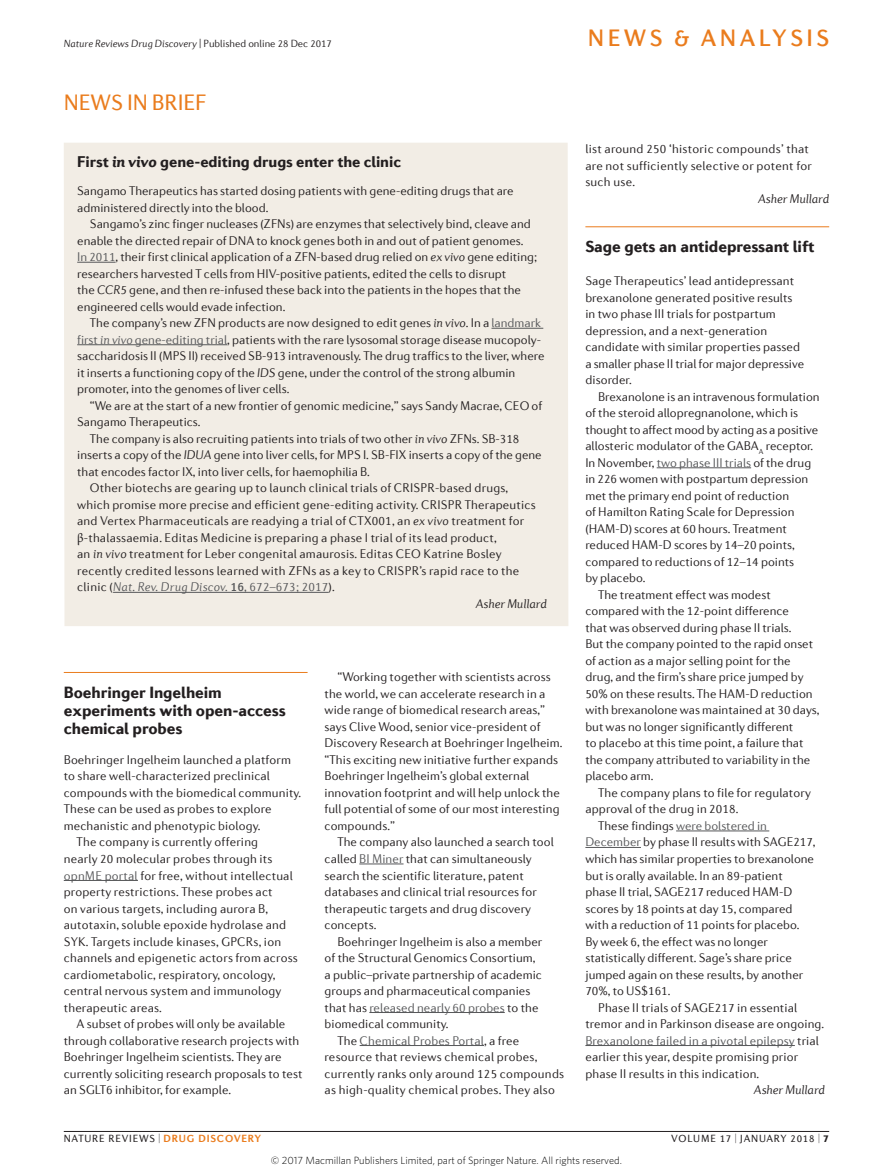
<style>
.page{position:relative;width:893px;height:1174px;background:#fff}
.page>*{position:absolute;margin:0;border:0;box-sizing:border-box;transform-origin:0 0}
.t1{font:500 24px "Diverda Sans Com";letter-spacing:.14em;color:#ea7c1d}
.Strapline_CAPS{font:22.5px "Diverda Sans Com";letter-spacing:-.005em;color:#ea7c1d}
.NIB_title{font:900 16.5px/18px "Diverda Sans Com";letter-spacing:-.005em;color:#231f20}
.NIB_box_title{font:900 15.75px "Diverda Sans Com";letter-spacing:-.005em;color:#231f20}
.NIB_text{font:300 12.75px/16.5px "Diverda Sans Com";color:#231f20}
.NIB_first{font:300 12.75px/16.5px "Diverda Sans Com";letter-spacing:.005em;color:#231f20}
.NIB_text-2{font:300 12.75px/16.5px "Diverda Sans Com";letter-spacing:.02em;color:#231f20}
.Author{font:italic 300 12.75px "Diverda Sans Com";letter-spacing:-.005em;color:#231f20}
.t2{font:300 10.5px "Whitney";color:#000}
.AOP_line{font:italic 300 10.5px "Diverda Sans Com";color:#231f20}
.Footer{font:10.5px "Diverda Sans Com";letter-spacing:.075em;color:#231f20}
.s1{font-style:normal}
.s2{font-style:italic}
.s3{color:#57585a}
.s4{font-style:italic;color:#57585a}
.s5{font-family:"Minion Pro";font-weight:400}
.s6{font-weight:500;color:#57585a}
.s7{font-weight:700;color:#ea7c1d}
.s8{font-weight:900}
</style>
<div class="page">
<hr style="left:64px;top:1131px;width:765px;height:1px;background:#231f20">
<div style="left:64px;top:143px;width:504px;height:483px;background:#f2ede5"></div>
<hr style="left:359px;top:863px;width:45px;height:1px;background:#57585a">
<hr style="left:369px;top:1012px;width:136px;height:1px;background:#57585a">
<hr style="left:360px;top:1045px;width:124px;height:1px;background:#57585a">
<hr style="left:64px;top:672px;width:244px;height:1px;background:#ea7c1d">
<hr style="left:64px;top:880px;width:74px;height:1px;background:#57585a">
<hr style="left:77px;top:262px;width:39px;height:1px;background:#57585a">
<hr style="left:491px;top:328px;width:52px;height:1px;background:#57585a">
<hr style="left:77px;top:344px;width:150px;height:1px;background:#57585a">
<hr style="left:113px;top:592px;width:216px;height:1px;background:#57585a">
<hr style="left:585px;top:226px;width:244px;height:1px;background:#ea7c1d">
<hr style="left:657px;top:467px;width:94px;height:1px;background:#57585a">
<hr style="left:676px;top:830px;width:93px;height:1px;background:#57585a">
<hr style="left:585px;top:847px;width:56px;height:1px;background:#57585a">
<hr style="left:585px;top:1045px;width:210px;height:1px;background:#57585a">
<p class="AOP_line" style="left:64px;top:37px;width:270px">Nature Reviews Drug Discovery <span class="s1">| Published online 28 Dec 2017</span></p>
<p class="Strapline_CAPS" style="left:64px;top:90px;width:144px">NEWS IN BRIEF</p>
<p class="NIB_box_title" style="left:77px;top:153px;width:325px">First <span class="s2">in vivo</span> gene-editing drugs enter the clinic</p>
<p class="NIB_first" style="left:77px;top:183px;width:438px">Sangamo Therapeutics has started dosing patients with gene-editing drugs that are administered directly into the blood.</p>
<p class="NIB_text" style="left:77px;top:216px;width:461px;text-indent:13px">Sangamo’s zinc finger nucleases (ZFNs) are enzymes that selectively bind, cleave and enable the directed repair of DNA to knock genes both in and out of patient genomes.<br><span class="s3">In 2011</span>, their first clinical application of a ZFN-based drug relied on <span class="s2">ex vivo</span> gene editing; researchers harvested T cells from HIV-positive patients, edited the cells to disrupt<br>the <span class="s2">CCR5</span> gene, and then re-infused these back into the patients in the hopes that the engineered cells would evade infection.</p>
<p class="NIB_text" style="left:77px;top:315px;width:469px;text-indent:13px">The company’s new ZFN products are now designed to edit genes <span class="s2">in vivo</span>. In a <span class="s3">landmark first</span> <span class="s4">in vivo</span> <span class="s3">gene-editing trial</span>, patients with the rare lysosomal storage disease mucopoly&shy;saccharidosis II (MPS II) received SB‑913 intravenously. The drug traffics to the liver, where it inserts a functioning copy of the <span class="s2">IDS</span> gene, under the control of the strong albumin promoter, into the genomes of liver cells.</p>
<p class="NIB_text" style="left:77px;top:397px;width:467px;text-indent:13px">“We are at the start of a new frontier of genomic medicine,” says Sandy Macrae, CEO of<br>Sangamo Therapeutics.</p>
<p class="NIB_text" style="left:77px;top:430px;width:466px;text-indent:13px">The company is also recruiting patients into trials of two other <span class="s2">in vivo</span> ZFNs. SB‑318 inserts a copy of the <span class="s2">IDUA</span> gene into liver cells, for MPS I. SB-FIX inserts a copy of the gene that encodes factor IX, into liver cells, for haemophilia B.</p>
<p class="NIB_text" style="left:77px;top:480px;width:460px;text-indent:13px">Other biotechs are gearing up to launch clinical trials of CRISPR-based drugs, which promise more precise and efficient gene-editing activity. CRISPR Therapeutics and Vertex Pharmaceuticals are readying a trial of CTX001, an <span class="s2">ex vivo</span> treatment for <span class="s5">β</span>-thalassaemia. Editas Medicine is preparing a phase I trial of its lead product,<br>an <span class="s2">in vivo</span> treatment for Leber congenital amaurosis. Editas CEO Katrine Bosley recently credited lessons learned with ZFNs as a key to CRISPR’s rapid race to the clinic (<span class="s4">Nat. Rev. Drug Discov.</span> <span class="s6">16</span><span class="s3">, 672–673; 2017</span>).</p>
<p class="Author" style="left:476px;top:596px;width:72px">Asher Mullard</p>
<p class="NIB_title" style="left:64px;top:683px;width:223px">Boehringer Ingelheim experiments with open-access chemical probes</p>
<p class="NIB_first" style="left:64px;top:751px;width:239px">Boehringer Ingelheim launched a platform to share well-characterized preclinical compounds with the biomedical community.<br>These can be used as probes to explore mechanistic and phenotypic biology.</p>
<p class="NIB_text" style="left:64px;top:834px;width:236px;text-indent:13px">The company is currently offering<br>nearly 20 molecular probes through its <span class="s3">opnME portal</span> for free, without intellectual property restrictions. These probes act<br>on various targets, including aurora B, autotaxin, soluble epoxide hydrolase and SYK. Targets include kinases, GPCRs, ion channels and epigenetic actors from across cardiometabolic, respiratory, oncology, central nervous system and immunology therapeutic areas.</p>
<p class="NIB_text" style="left:64px;top:1015px;width:240px;text-indent:13px">A subset of probes will only be available through collaborative research projects with Boehringer Ingelheim scientists. They are currently soliciting research proposals to test an SGLT6 inhibitor, for example.</p>
<p class="NIB_text" style="left:325px;top:669px;width:239px;text-indent:13px">“Working together with scientists across the world, we can accelerate research in a wide range of biomedical research areas,” says Clive Wood, senior vice-president of Discovery Research at Boehringer Ingelheim. “This exciting new initiative further expands Boehringer Ingelheim’s global external innovation footprint and will help unlock the full potential of some of our most interesting compounds.”</p>
<p class="NIB_text" style="left:325px;top:834px;width:231px;text-indent:13px">The company also launched a search tool called <span class="s3">BI Miner</span> that can simultaneously search the scientific literature, patent databases and clinical trial resources for therapeutic targets and drug discovery concepts.</p>
<p class="NIB_text" style="left:325px;top:933px;width:219px;text-indent:13px">Boehringer Ingelheim is also a member of the Structural Genomics Consortium, a public–private partnership of academic groups and pharmaceutical companies that has <span class="s3">released nearly 60 probes</span> to the biomedical community.</p>
<p class="NIB_text-2" style="left:325px;top:1032px;width:241px;text-indent:13px">The <span class="s3">Chemical Probes Portal</span>, a free resource that reviews chemical probes, currently ranks only around 125 compounds as high-quality chemical probes. They also</p>
<h1 class="t1" style="left:588px;top:24px;width:243px">NEWS &amp; ANALYSIS</h1>
<p class="NIB_text-2" style="left:585px;top:141px;width:228px">list around 250 ‘historic compounds’ that are not sufficiently selective or potent for such use.</p>
<p class="Author" style="left:758px;top:191px;width:72px">Asher Mullard</p>
<p class="NIB_title" style="left:585px;top:237px;width:231px">Sage gets an antidepressant lift</p>
<p class="NIB_first" style="left:585px;top:273px;width:220px">Sage Therapeutics’ lead antidepressant brexanolone generated positive results in two phase III trials for postpartum depression, and a next-generation candidate with similar properties passed a smaller phase II trial for major depressive disorder.</p>
<p class="NIB_text" style="left:585px;top:388px;width:236px;text-indent:13px">Brexanolone is an intravenous formulation of the steroid allopregnanolone, which is thought to affect mood by acting as a positive allosteric modulator of the GABA<sub>A</sub> receptor.<br>In November, <span class="s3">two phase III trials</span> of the drug in 226 women with postpartum depression met the primary end point of reduction<br>of Hamilton Rating Scale for Depression (HAM-D) scores at 60 hours. Treatment reduced HAM-D scores by 14–20 points, compared to reductions of 12–14 points<br>by placebo.</p>
<p class="NIB_text" style="left:585px;top:586px;width:236px;text-indent:13px">The treatment effect was modest compared with the 12‑point difference<br>that was observed during phase II trials.<br>But the company pointed to the rapid onset of action as a major selling point for the drug, and the firm’s share price jumped by 50% on these results. The HAM-D reduction with brexanolone was maintained at 30 days, but was no longer significantly different<br>to placebo at this time point, a failure that the company attributed to variability in the placebo arm.</p>
<p class="NIB_text" style="left:585px;top:784px;width:227px;text-indent:13px">The company plans to file for regulatory approval of the drug in 2018.</p>
<p class="NIB_text" style="left:585px;top:817px;width:232px;text-indent:13px">These findings <span class="s3">were bolstered in December</span> by phase II results with SAGE217, which has similar properties to brexanolone but is orally available. In an 89‑patient phase II trial, SAGE217 reduced HAM-D scores by 18 points at day 15, compared with a reduction of 11 points for placebo.<br>By week 6, the effect was no longer statistically different. Sage’s share price jumped again on these results, by another 70%, to US$161.</p>
<p class="NIB_text" style="left:585px;top:999px;width:240px;text-indent:13px">Phase II trials of SAGE217 in essential tremor and in Parkinson disease are ongoing.<br><span class="s3">Brexanolone failed in a pivotal epilepsy</span> trial earlier this year, despite promising prior phase II results in this indication.</p>
<p class="Author" style="left:754px;top:1082px;width:72px">Asher Mullard</p>
<p class="Footer" style="left:64px;top:1132px;width:199px">NATURE REVIEWS | <span class="s7">DRUG DISCOVERY</span></p>
<p class="Footer" style="left:671px;top:1132px;width:159px">VOLUME 17 | JANUARY 2018 | <span class="s8">7</span></p>
<p class="t2" style="left:271px;top:1153px;width:352px">© 2017 Macmillan Publishers Limited, part of Springer Nature. All rights reserved.</p>
</div>
